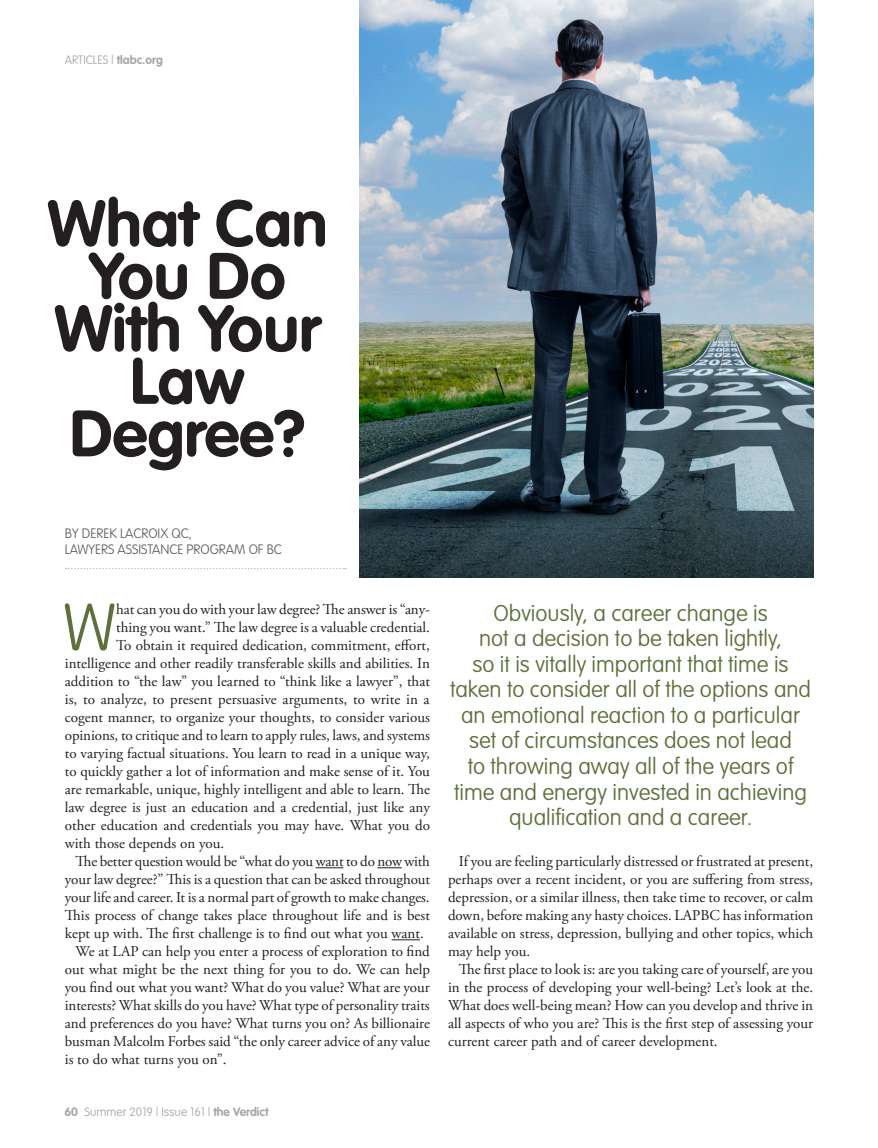
<style>
.page{position:relative;width:878px;height:1148px;background:#fff}
.page>*{position:absolute;margin:0;border:0;box-sizing:border-box;transform-origin:0 0}
._146_First_Paragraph{font:100 65.1px "VAG Rounded";color:#5f703d}
.t1{font:700 64.5px/52.5px "VAG Rounded";color:#231f20;text-align:center}
._146_Pull_Quote{font:100 22.5px/25.5px "VAG Rounded";color:#5f703d;text-align:center}
._146_paragraph_1-nor{font:15px/18px "Adobe Garamond Pro";color:#231f20;text-align:justify}
._146_First_Paragraph-2{font:15px "Adobe Garamond Pro";color:#231f20}
.By_Line{font:100 13.5px/16.5px "VAG Rounded";color:#636366}
.t2{font:100 12px "VAG Rounded";color:#a8a9ad}
.s1{font-weight:700}
</style>
<div class="page">
<img style="left:359px;top:0;width:454px;height:577px">
<svg style="left:316px;top:867px;width:27px;height:1px"></svg>
<svg style="left:377px;top:867px;width:25px;height:1px"></svg>
<svg style="left:391px;top:939px;width:29px;height:1px"></svg>
<svg style="left:66px;top:568px;width:280px;height:1px"></svg>
<p class="t2" style="left:65px;top:53px;width:100px">ARTICLES | <span class="s1">tlabc.org</span></p>
<p class="t1" style="left:47px;top:197px;width:282px">What Can</p>
<p class="t1" style="left:54px;top:249px;width:268px">You Do<br>With Your<br>Law<br>Degree?</p>
<p class="By_Line" style="left:65px;top:525px;width:218px">BY DEREK LACROIX QC,<br>LAWYERS ASSISTANCE PROGRAM OF BC</p>
<p class="_146_First_Paragraph" style="left:63px;top:590px;width:55px">W</p>
<p class="_146_First_Paragraph-2" style="left:116px;top:600px;width:315px">hat can you do with your law degree? The answer is “any-</p>
<p class="_146_First_Paragraph-2" style="left:116px;top:618px;width:315px">thing you want.” The law degree is a valuable credential.</p>
<p class="_146_First_Paragraph-2" style="left:116px;top:636px;width:315px">To obtain it required dedication, commitment, effort,</p>
<p class="_146_First_Paragraph-2" style="left:65px;top:654px;width:366px">intelligence and other readily transferable skills and abilities. In</p>
<p class="_146_First_Paragraph-2" style="left:65px;top:672px;width:366px">addition to “the law” you learned to “think like a lawyer”, that</p>
<p class="_146_First_Paragraph-2" style="left:65px;top:690px;width:366px">is, to analyze, to present persuasive arguments, to write in a</p>
<p class="_146_First_Paragraph-2" style="left:65px;top:708px;width:366px">cogent manner, to organize your thoughts, to consider various</p>
<p class="_146_First_Paragraph-2" style="left:65px;top:726px;width:367px">opinions, to critique and to learn to apply rules, laws, and systems</p>
<p class="_146_First_Paragraph-2" style="left:65px;top:744px;width:366px">to varying factual situations. You learn to read in a unique way,</p>
<p class="_146_First_Paragraph-2" style="left:65px;top:762px;width:366px">to quickly gather a lot of information and make sense of it. You</p>
<p class="_146_First_Paragraph-2" style="left:65px;top:780px;width:366px">are remarkable, unique, highly intelligent and able to learn. The</p>
<p class="_146_First_Paragraph-2" style="left:65px;top:798px;width:366px">law degree is just an education and a credential, just like any</p>
<p class="_146_First_Paragraph-2" style="left:65px;top:816px;width:366px">other education and credentials you may have. What you do</p>
<p class="_146_First_Paragraph-2" style="left:65px;top:834px;width:161px">with those depends on you.</p>
<p class="_146_paragraph_1-nor" style="left:65px;top:853px;width:367px;text-indent:11px">The better question would be “what do you want to do now with your law degree?” This is a question that can be asked throughout your life and career. It is a normal part of growth to make changes.<br>This process of change takes place throughout life and is best kept up with. The first challenge is to find out what you want.</p>
<p class="_146_paragraph_1-nor" style="left:65px;top:943px;width:367px;text-indent:11px">We at LAP can help you enter a process of exploration to find out what might be the next thing for you to do. We can help you find out what you want? What do you value? What are your interests? What skills do you have? What type of personality traits and preferences do you have? What turns you on? As billionaire busman Malcolm Forbes said “the only career advice of any value is to do what turns you on”.</p>
<p class="t2" style="left:64px;top:1104px;width:206px"><span class="s1">60</span> Summer 2019 | Issue 161 | <span class="s1">the Verdict</span></p>
<p class="_146_Pull_Quote" style="left:450px;top:600px;width:362px">Obviously, a career change is<br>not a decision to be taken lightly,<br>so it is vitally important that time is taken to consider all of the options and an emotional reaction to a particular set of circumstances does not lead<br>to throwing away all of the years of time and energy invested in achieving qualification and a career.</p>
<p class="_146_paragraph_1-nor" style="left:448px;top:853px;width:367px;text-indent:11px">If you are feeling particularly distressed or frustrated at present, perhaps over a recent incident, or you are suffering from stress, depression, or a similar illness, then take time to recover, or calm down, before making any hasty choices. LAPBC has information available on stress, depression, bullying and other topics, which may help you.</p>
<p class="_146_paragraph_1-nor" style="left:448px;top:961px;width:366px;text-indent:11px">The first place to look is: are you taking care of yourself, are you in the process of developing your well-being? Let’s look at the.<br>What does well-being mean? How can you develop and thrive in all aspects of who you are? This is the first step of assessing your current career path and of career development.</p>
</div>
